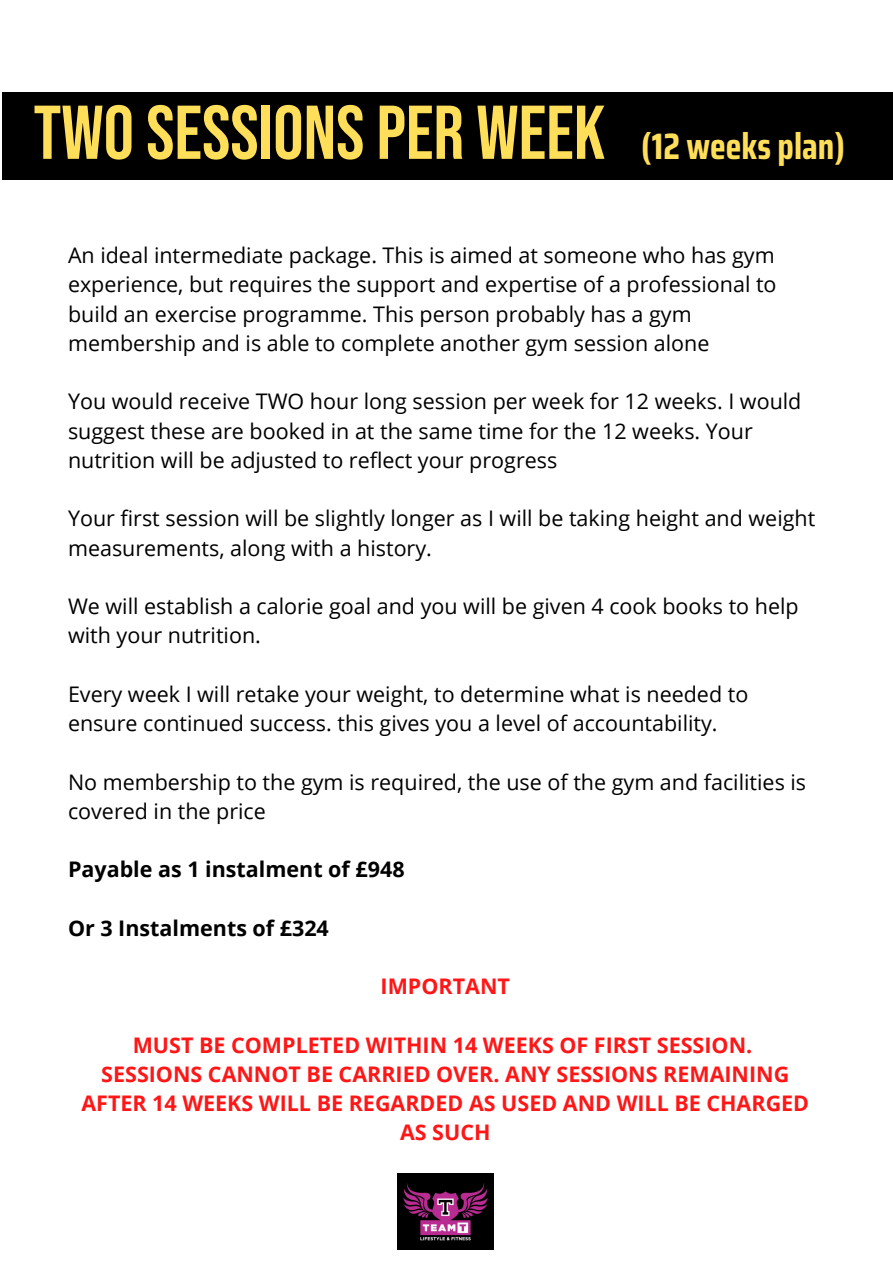
<style>
.page{position:relative;width:893px;height:1264px;background:#fff}
.page>*{position:absolute;margin:0;border:0;box-sizing:border-box;transform-origin:0 0}
.t1{font:76.05px "Bebas Neue";color:#ffde59}
.t2{font:700 36.75px "Saira Condensed";color:#ffde59}
.t3{font:21.45px/29.2px "Open Sans";color:#000}
.t4{font:700 21.45px/29.2px "Open Sans";color:#ff1616;text-align:center}
.t5{font:700 21.45px "Open Sans";color:#000}
</style>
<div class="page">
<div style="left:2px;top:92px;width:890px;height:88px;background:#000"></div>
<img style="left:397px;top:1173px;width:96px;height:76px">
<h1 class="t1" style="left:34px;top:90px;width:573px">TWO SESSIONS PER WEEK</h1>
<h2 class="t2" style="left:641px;top:118px;width:205px">(12 weeks plan)</h2>
<p class="t3" style="left:68px;top:240px;width:710px">An ideal intermediate package. This is aimed at someone who has gym experience, but requires the support and expertise of a professional to build an exercise programme. This person probably has a gym membership and is able to complete another gym session alone</p>
<p class="t3" style="left:68px;top:386px;width:735px">You would receive TWO hour long session per week for 12 weeks. I would suggest these are booked in at the same time for the 12 weeks. Your nutrition will be adjusted to reflect your progress</p>
<p class="t3" style="left:68px;top:503px;width:748px">Your first session will be slightly longer as I will be taking height and weight measurements, along with a history.</p>
<p class="t3" style="left:68px;top:591px;width:732px">We will establish a calorie goal and you will be given 4 cook books to help with your nutrition.</p>
<p class="t3" style="left:68px;top:679px;width:681px">Every week I will retake your weight, to determine what is needed to ensure continued success. this gives you a level of accountability.</p>
<p class="t3" style="left:68px;top:766px;width:739px">No membership to the gym is required, the use of the gym and facilities is covered in the price</p>
<p class="t5" style="left:68px;top:854px;width:338px">Payable as 1 instalment of £948</p>
<p class="t5" style="left:68px;top:912px;width:262px">Or 3 Instalments of £324</p>
<p class="t4" style="left:380px;top:971px;width:131px">IMPORTANT</p>
<p class="t4" style="left:81px;top:1029px;width:729px">MUST BE COMPLETED WITHIN 14 WEEKS OF FIRST SESSION.<br>SESSIONS CANNOT BE CARRIED OVER. ANY SESSIONS REMAINING AFTER 14 WEEKS WILL BE REGARDED AS USED AND WILL BE CHARGED AS SUCH</p>
</div>
